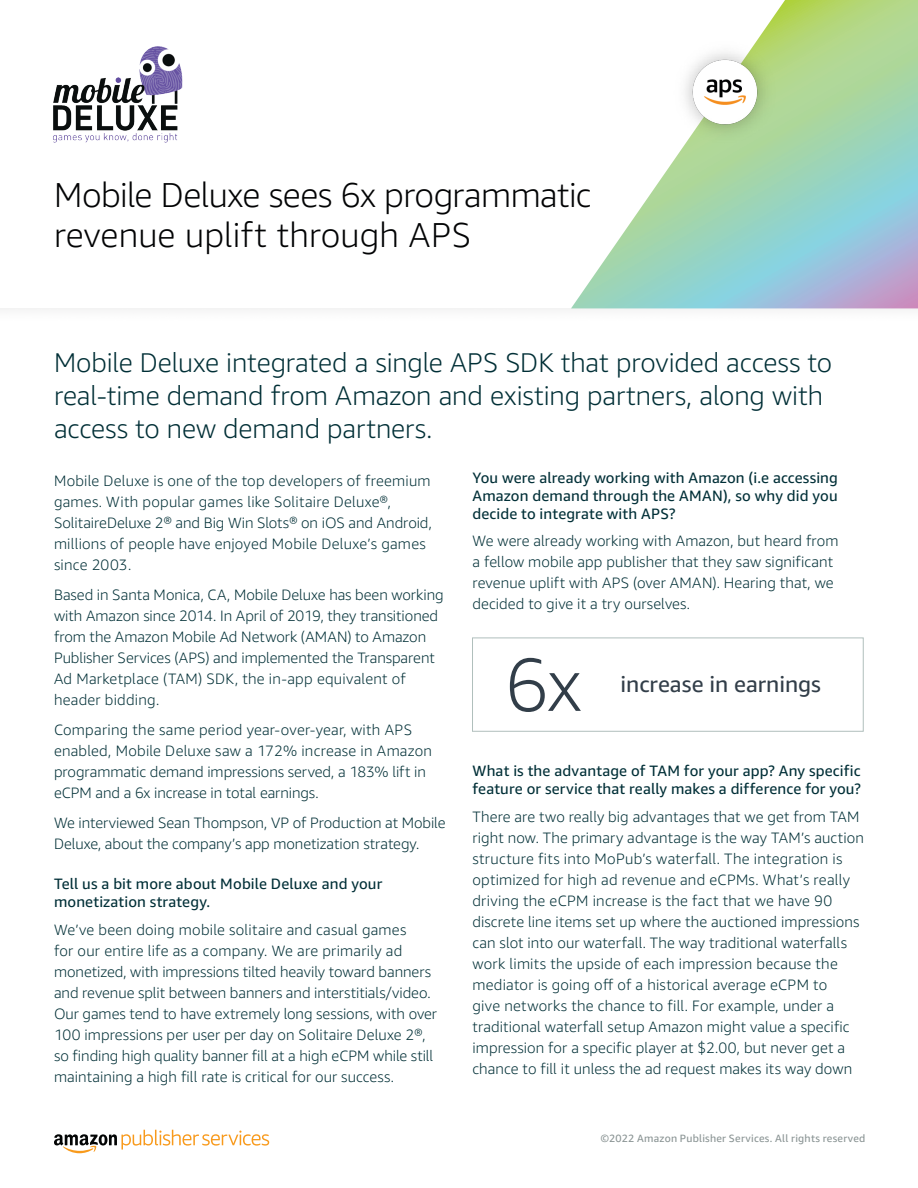
<style>
.page{position:relative;width:918px;height:1188px;background:#fff}
.page>*{position:absolute;margin:0;border:0;box-sizing:border-box;transform-origin:0 0}
.Call_Out_Number{font:300 75px "Amazon Ember";color:#323e49}
.Alt_H1{font:300 34.5px/40.5px "Amazon Ember";letter-spacing:-.01em;color:#020304}
.Brochure_H2__Span{font:300 27px/33px "Amazon Ember";letter-spacing:-.005em;color:#002f36}
.Call_Out_Title{font:22.5px "Amazon Ember";color:#323e49}
.Body_Copy_Small{font:300 15px/21px "Amazon Ember";letter-spacing:.005em;color:#002f36}
.Body_Copy_Small_-_Ti{font:15px/18px "Amazon Ember";letter-spacing:.01em;color:#002f37}
.t1{font:10.5px "Amazon Ember";letter-spacing:.025em;color:#899393}
</style>
<div class="page">
<div style="left:0;top:0;width:918px;height:324px;background:#fbfbfb"></div>
<div style="left:0;top:0;width:918px;height:308px;background:#fff"></div>
<svg style="left:571px;top:0;width:347px;height:308px"></svg>
<div style="left:472px;top:638px;width:392px;height:94px;background:#fff;border:1px solid #b0bfbc"></div>
<svg style="left:54px;top:1130px;width:215px;height:23px"></svg>
<img style="left:669px;top:34px;width:114px;height:116px">
<img style="left:53px;top:46px;width:130px;height:97px">
<p class="Alt_H1" style="left:54px;top:175px;width:539px">Mobile Deluxe sees 6x programmatic revenue uplift through APS</p>
<p class="Brochure_H2__Span" style="left:54px;top:346px;width:780px">Mobile Deluxe integrated a single APS SDK that provided access to real-time demand from Amazon and existing partners, along with access to new demand partners.</p>
<p class="Body_Copy_Small" style="left:54px;top:470px;width:379px">Mobile Deluxe is one of the top developers of freemium games. With popular games like Solitaire Deluxe®, SolitaireDeluxe 2® and Big Win Slots® on iOS and Android, millions of people have enjoyed Mobile Deluxe’s games since 2003.</p>
<p class="Body_Copy_Small" style="left:54px;top:584px;width:391px">Based in Santa Monica, CA, Mobile Deluxe has been working with Amazon since 2014. In April of 2019, they transitioned from the Amazon Mobile Ad Network (AMAN) to Amazon Publisher Services (APS) and implemented the Transparent Ad Marketplace (TAM) SDK, the in-app equivalent of header bidding.</p>
<p class="Body_Copy_Small" style="left:54px;top:719px;width:380px">Comparing the same period year-over-year, with APS enabled, Mobile Deluxe saw a 172% increase in Amazon programmatic demand impressions served, a 183% lift in eCPM and a 6x increase in total earnings.</p>
<p class="Body_Copy_Small" style="left:54px;top:812px;width:393px">We interviewed Sean Thompson, VP of Production at Mobile<br>Deluxe, about the company’s app monetization strategy.</p>
<p class="Body_Copy_Small_-_Ti" style="left:54px;top:875px;width:330px">Tell us a bit more about Mobile Deluxe and your monetization strategy.</p>
<p class="Body_Copy_Small" style="left:54px;top:919px;width:385px">We’ve been doing mobile solitaire and casual games<br>for our entire life as a company. We are primarily ad monetized, with impressions tilted heavily toward banners and revenue split between banners and interstitials/video.<br>Our games tend to have extremely long sessions, with over 100 impressions per user per day on Solitaire Deluxe 2®, so finding high quality banner fill at a high eCPM while still maintaining a high fill rate is critical for our success.</p>
<p class="Body_Copy_Small_-_Ti" style="left:472px;top:468px;width:367px;text-align:justify">You were already working with Amazon (i.e accessing Amazon demand through the AMAN), so why did you decide to integrate with APS?</p>
<p class="Body_Copy_Small" style="left:472px;top:531px;width:368px">We were already working with Amazon, but heard from a fellow mobile app publisher that they saw significant revenue uplift with APS (over AMAN). Hearing that, we decided to give it a try ourselves.</p>
<p class="Call_Out_Number" style="left:505px;top:638px;width:78px">6x</p>
<p class="Call_Out_Title" style="left:621px;top:670px;width:202px">increase in earnings</p>
<p class="Body_Copy_Small_-_Ti" style="left:472px;top:762px;width:390px">What is the advantage of TAM for your app? Any specific feature or service that really makes a difference for you?</p>
<p class="Body_Copy_Small" style="left:472px;top:806px;width:393px">There are two really big advantages that we get from TAM right now. The primary advantage is the way TAM’s auction structure fits into MoPub’s waterfall. The integration is optimized for high ad revenue and eCPMs. What’s really driving the eCPM increase is the fact that we have 90 discrete line items set up where the auctioned impressions can slot into our waterfall. The way traditional waterfalls work limits the upside of each impression because the mediator is going off of a historical average eCPM to<br>give networks the chance to fill. For example, under a traditional waterfall setup Amazon might value a specific impression for a specific player at $2.00, but never get a chance to fill it unless the ad request makes its way down</p>
<p class="t1" style="left:601px;top:1131px;width:266px">©2022 Amazon Publisher Services. All rights reserved</p>
</div>
